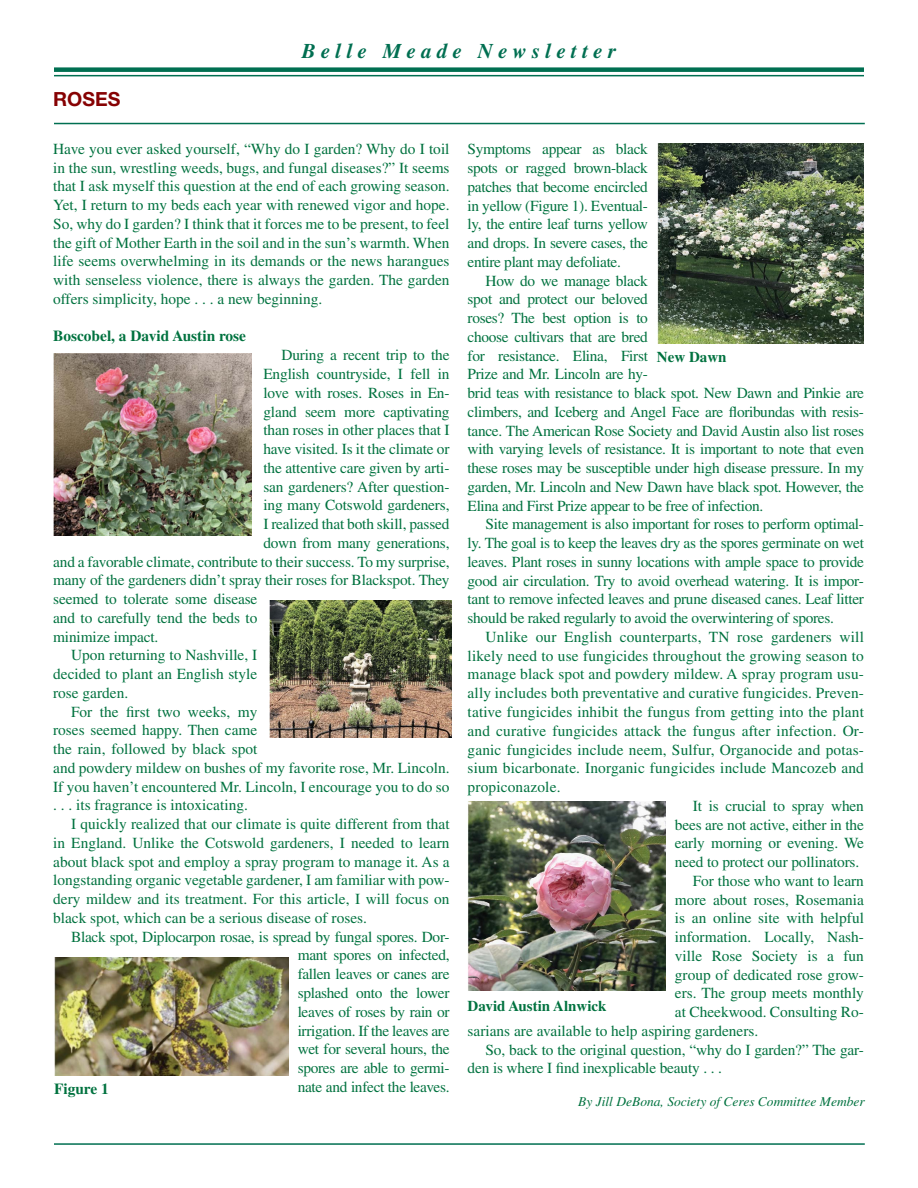
<style>
.page{position:relative;width:918px;height:1188px;background:#fff}
.page>*{position:absolute;margin:0;border:0;box-sizing:border-box;transform-origin:0 0}
.t1{font:italic 700 21px "Times";letter-spacing:.25em;color:#006f51}
.t2{font:700 19.5px "Helvetica Neue";color:#860203}
.t3{font:15.3px/18.8px "Times";letter-spacing:-.01em;color:#00723f;text-align:justify}
.t4{font:15.3px "Times";letter-spacing:.01em;color:#00723f}
.t5{font:700 15.3px "Times";color:#00723f}
.t6{font:700 15px "Times";color:#00723f}
.t7{font:italic 13.5px "Times";color:#00723f}
</style>
<div class="page">
<div style="left:54px;top:67px;width:810px;height:5px;background:#006f51"></div>
<hr style="left:54px;top:75px;width:810px;height:1px;background:#006f51">
<hr style="left:54px;top:1143px;width:811px;height:2px;background:#006f51">
<img style="left:53px;top:354px;width:198px;height:182px">
<img style="left:269px;top:601px;width:183px;height:137px">
<img style="left:54px;top:957px;width:235px;height:118px">
<img style="left:657px;top:143px;width:207px;height:200px">
<img style="left:468px;top:801px;width:198px;height:189px">
<hr style="left:54px;top:123px;width:811px;height:1px;background:#006f51">
<h1 class="t1" style="left:302px;top:39px;width:316px">Belle Meade Newsletter</h1>
<p class="t2" style="left:53px;top:87px;width:69px">ROSES</p>
<p class="t3" style="left:53px;top:139px;width:398px">Have you ever asked yourself, “Why do I garden? Why do I toil in the sun, wrestling weeds, bugs, and fungal diseases?” It seems that I ask myself this question at the end of each growing season.<br>Yet, I return to my beds each year with renewed vigor and hope.<br>So, why do I garden? I think that it forces me to be present, to feel the gift of Mother Earth in the soil and in the sun’s warmth. When life seems overwhelming in its demands or the news harangues with senseless violence, there is always the garden. The garden offers simplicity, hope . . . a new beginning.</p>
<p class="t5" style="left:53px;top:327px;width:194px">Boscobel, a David Austin rose</p>
<p class="t3" style="left:281px;top:346px;width:170px">During a recent trip to the</p>
<p class="t3" style="left:263px;top:364px;width:188px">English countryside, I fell in</p>
<p class="t3" style="left:263px;top:383px;width:188px">love with roses. Roses in En-</p>
<p class="t3" style="left:263px;top:402px;width:188px">gland seem more captivating</p>
<p class="t3" style="left:263px;top:421px;width:188px">than roses in other places that I</p>
<p class="t3" style="left:263px;top:439px;width:188px">have visited. Is it the climate or</p>
<p class="t3" style="left:263px;top:458px;width:188px">the attentive care given by arti-</p>
<p class="t3" style="left:263px;top:477px;width:188px">san gardeners? After question-</p>
<p class="t3" style="left:263px;top:496px;width:188px">ing many Cotswold gardeners,</p>
<p class="t3" style="left:263px;top:514px;width:188px">I realized that both skill, passed</p>
<p class="t3" style="left:263px;top:533px;width:188px">down from many generations,</p>
<p class="t3" style="left:53px;top:552px;width:398px">and a favorable climate, contribute to their success. To my surprise,</p>
<p class="t3" style="left:53px;top:571px;width:398px">many of the gardeners didn’t spray their roses for Blackspot. They</p>
<p class="t3" style="left:53px;top:590px;width:206px">seemed to tolerate some disease</p>
<p class="t3" style="left:53px;top:608px;width:206px">and to carefully tend the beds to</p>
<p class="t3" style="left:53px;top:627px;width:107px">minimize impact.</p>
<p class="t3" style="left:71px;top:646px;width:188px">Upon returning to Nashville, I</p>
<p class="t3" style="left:53px;top:665px;width:206px">decided to plant an English style</p>
<p class="t3" style="left:53px;top:683px;width:77px">rose garden.</p>
<p class="t3" style="left:71px;top:702px;width:188px">For the first two weeks, my</p>
<p class="t3" style="left:53px;top:721px;width:206px">roses seemed happy. Then came</p>
<p class="t3" style="left:53px;top:740px;width:206px">the rain, followed by black spot</p>
<p class="t3" style="left:53px;top:758px;width:398px">and powdery mildew on bushes of my favorite rose, Mr. Lincoln.</p>
<p class="t3" style="left:53px;top:777px;width:398px">If you haven’t encountered Mr. Lincoln, I encourage you to do so</p>
<p class="t3" style="left:53px;top:796px;width:196px">. . . its fragrance is intoxicating.</p>
<p class="t3" style="left:71px;top:815px;width:380px">I quickly realized that our climate is quite different from that</p>
<p class="t3" style="left:53px;top:833px;width:398px">in England. Unlike the Cotswold gardeners, I needed to learn</p>
<p class="t3" style="left:53px;top:852px;width:398px">about black spot and employ a spray program to manage it. As a</p>
<p class="t3" style="left:53px;top:871px;width:398px">longstanding organic vegetable gardener, I am familiar with pow-</p>
<p class="t3" style="left:53px;top:890px;width:398px">dery mildew and its treatment. For this article, I will focus on</p>
<p class="t3" style="left:53px;top:908px;width:315px">black spot, which can be a serious disease of roses.</p>
<p class="t3" style="left:71px;top:927px;width:380px">Black spot, Diplocarpon rosae, is spread by fungal spores. Dor-</p>
<p class="t3" style="left:298px;top:946px;width:153px">mant spores on infected,</p>
<p class="t3" style="left:298px;top:965px;width:153px">fallen leaves or canes are</p>
<p class="t3" style="left:298px;top:983px;width:153px">splashed onto the lower</p>
<p class="t3" style="left:298px;top:1002px;width:153px">leaves of roses by rain or</p>
<p class="t3" style="left:298px;top:1021px;width:153px">irrigation. If the leaves are</p>
<p class="t3" style="left:298px;top:1040px;width:153px">wet for several hours, the</p>
<p class="t3" style="left:298px;top:1058px;width:153px">spores are able to germi-</p>
<p class="t3" style="left:298px;top:1077px;width:153px">nate and infect the leaves.</p>
<p class="t5" style="left:54px;top:1080px;width:56px">Figure 1</p>
<p class="t3" style="left:468px;top:140px;width:182px">Symptoms appear as black spots or ragged brown-black patches that become encircled in yellow (Figure 1). Eventual&shy;ly, the entire leaf turns yellow and drops. In severe cases, the entire plant may defoliate.</p>
<p class="t3" style="left:468px;top:271px;width:398px;text-align:left;text-indent:18px">How do we manage black<br>spot and protect our beloved<br>roses? The best option is to<br>choose cultivars that are bred<br>for resistance. Elina, First<br>Prize and Mr. Lincoln are hy-<br>brid teas with resistance to black spot. New Dawn and Pinkie are climbers, and Iceberg and Angel Face are floribundas with resis&shy;tance. The American Rose Society and David Austin also list roses with varying levels of resistance. It is important to note that even these roses may be susceptible under high disease pressure. In my garden, Mr. Lincoln and New Dawn have black spot. However, the Elina and First Prize appear to be free of infection.</p>
<p class="t3" style="left:468px;top:515px;width:398px;text-indent:18px">Site management is also important for roses to perform optimal&shy;ly. The goal is to keep the leaves dry as the spores germinate on wet leaves. Plant roses in sunny locations with ample space to provide good air circulation. Try to avoid overhead watering. It is impor&shy;tant to remove infected leaves and prune diseased canes. Leaf litter should be raked regularly to avoid the overwintering of spores.</p>
<p class="t4" style="left:486px;top:628px;width:380px">Unlike our English counterparts, TN rose gardeners will</p>
<p class="t4" style="left:468px;top:647px;width:398px">likely need to use fungicides throughout the growing season to</p>
<p class="t4" style="left:468px;top:666px;width:398px">manage black spot and powdery mildew. A spray program usu-</p>
<p class="t4" style="left:468px;top:685px;width:398px">ally includes both preventative and curative fungicides. Preven-</p>
<p class="t4" style="left:468px;top:703px;width:398px">tative fungicides inhibit the fungus from getting into the plant</p>
<p class="t4" style="left:468px;top:722px;width:398px">and curative fungicides attack the fungus after infection. Or-</p>
<p class="t4" style="left:468px;top:741px;width:398px">ganic fungicides include neem, Sulfur, Organocide and potas-</p>
<p class="t4" style="left:468px;top:760px;width:398px">sium bicarbonate. Inorganic fungicides include Mancozeb and</p>
<p class="t4" style="left:468px;top:778px;width:94px">propiconazole.</p>
<p class="t3" style="left:693px;top:796px;width:173px">It is crucial to spray when</p>
<p class="t3" style="left:675px;top:815px;width:191px">bees are not active, either in the</p>
<p class="t3" style="left:675px;top:834px;width:191px">early morning or evening. We</p>
<p class="t3" style="left:675px;top:852px;width:186px">need to protect our pollinators.</p>
<p class="t3" style="left:693px;top:871px;width:173px">For those who want to learn</p>
<p class="t3" style="left:675px;top:890px;width:191px">more about roses, Rosemania</p>
<p class="t3" style="left:675px;top:909px;width:191px">is an online site with helpful</p>
<p class="t3" style="left:675px;top:928px;width:191px">information. Locally, Nash-</p>
<p class="t3" style="left:675px;top:946px;width:191px">ville Rose Society is a fun</p>
<p class="t3" style="left:675px;top:965px;width:191px">group of dedicated rose grow-</p>
<p class="t3" style="left:675px;top:984px;width:191px">ers. The group meets monthly</p>
<p class="t3" style="left:675px;top:1003px;width:191px">at Cheekwood. Consulting Ro-</p>
<p class="t3" style="left:468px;top:1021px;width:292px">sarians are available to help aspiring gardeners.</p>
<p class="t3" style="left:486px;top:1040px;width:380px">So, back to the original question, “why do I garden?” The gar-</p>
<p class="t3" style="left:468px;top:1059px;width:256px">den is where I find inexplicable beauty . . .</p>
<p class="t6" style="left:657px;top:348px;width:71px">New Dawn</p>
<p class="t6" style="left:468px;top:997px;width:140px">David Austin Alnwick</p>
<p class="t7" style="left:578px;top:1095px;width:288px">By Jill DeBona, Society of Ceres Committee Member</p>
</div>
